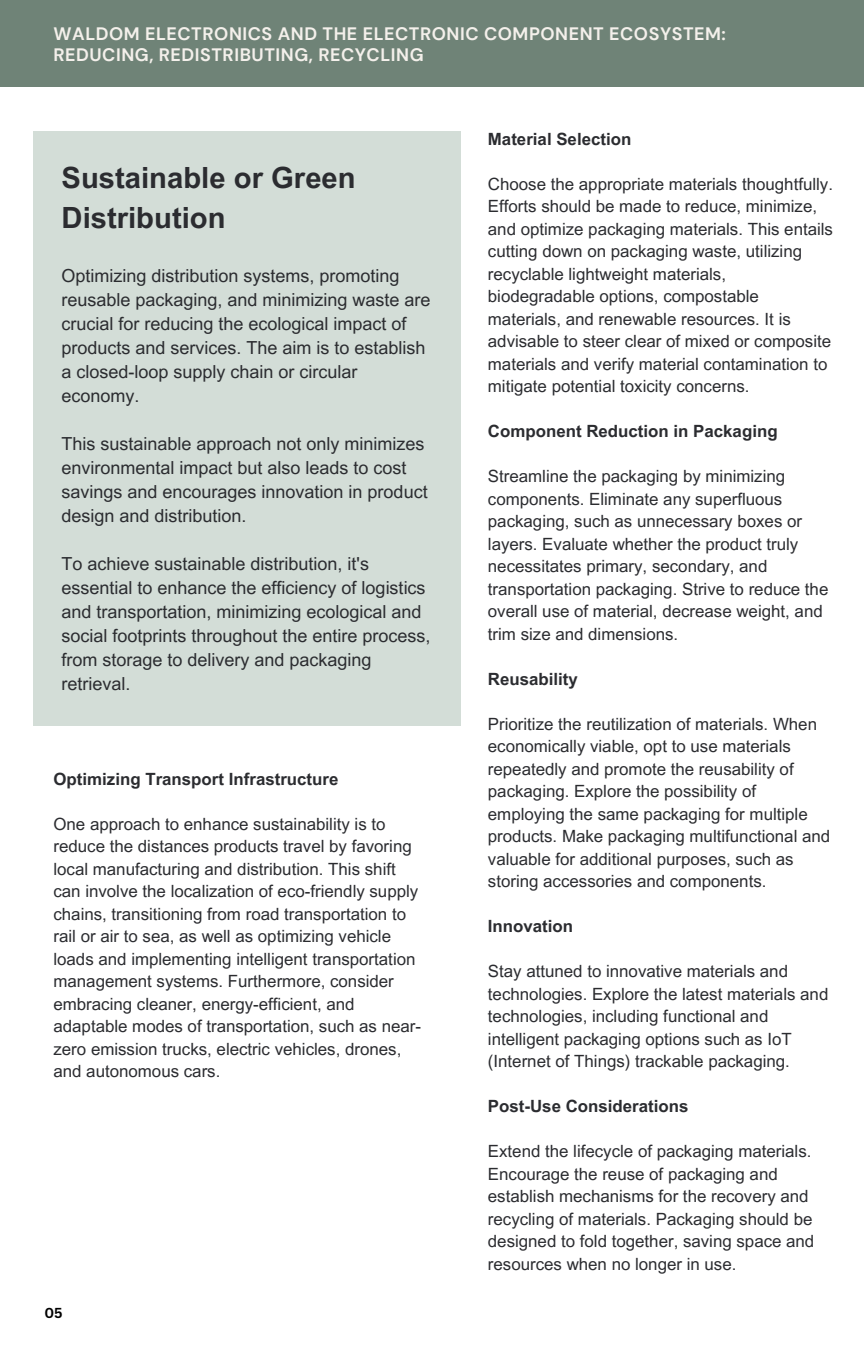
<style>
.page{position:relative;width:864px;height:1350px;background:#fff}
.page>*{position:absolute;margin:0;border:0;box-sizing:border-box;transform-origin:0 0}
.t1{font:700 29.25px/40.5px "Arial MT Pro";color:#2b2c30}
.t2{font:18px/24.1px "Arial MT Pro";color:#2b2c30}
.t3{font:700 18px/20.9px "DM Sans";letter-spacing:.03em;color:#f4f0eb}
.t4{font:16.88px/22.5px "Arial MT Pro";color:#2b2c30}
.t5{font:700 16.88px "Arial MT Pro";color:#2b2c30}
.t6{font:700 14.17px "Canva Sans";color:#000}
</style>
<div class="page">
<div style="left:0;top:0;width:864px;height:86px;background:#6f8377"></div>
<div style="left:34px;top:132px;width:427px;height:594px;background:#d3ddd7"></div>
<p class="t3" style="left:53px;top:23px;width:674px">WALDOM ELECTRONICS AND THE ELECTRONIC COMPONENT ECOSYSTEM:<br>REDUCING, REDISTRIBUTING, RECYCLING</p>
<h2 class="t1" style="left:62px;top:161px;width:296px">Sustainable or Green<br>Distribution</h2>
<h1 class="t2" style="left:62px;top:266px;width:371px">Optimizing distribution systems, promoting reusable packaging, and minimizing waste are crucial for reducing the ecological impact of products and services. The aim is to establish a closed-loop supply chain or circular economy.</h1>
<p class="t2" style="left:62px;top:434px;width:368px">This sustainable approach not only minimizes environmental impact but also leads to cost savings and encourages innovation in product design and distribution.</p>
<p class="t2" style="left:62px;top:554px;width:371px">To achieve sustainable distribution, it's essential to enhance the efficiency of logistics and transportation, minimizing ecological and social footprints throughout the entire process, from storage to delivery and packaging retrieval.</p>
<h3 class="t5" style="left:53px;top:772px;width:287px">Optimizing Transport Infrastructure</h3>
<p class="t4" style="left:53px;top:815px;width:369px">One approach to enhance sustainability is to reduce the distances products travel by favoring local manufacturing and distribution. This shift can involve the localization of eco-friendly supply chains, transitioning from road transportation to rail or air to sea, as well as optimizing vehicle loads and implementing intelligent transportation management systems. Furthermore, consider embracing cleaner, energy-efficient, and adaptable modes of transportation, such as near&shy;zero emission trucks, electric vehicles, drones, and autonomous cars.</p>
<p class="t6" style="left:44px;top:1303px;width:20px">05</p>
<h3 class="t5" style="left:488px;top:132px;width:145px">Material Selection</h3>
<p class="t4" style="left:488px;top:175px;width:347px">Choose the appropriate materials thoughtfully.<br>Efforts should be made to reduce, minimize, and optimize packaging materials. This entails cutting down on packaging waste, utilizing recyclable lightweight materials, biodegradable options, compostable materials, and renewable resources. It is advisable to steer clear of mixed or composite materials and verify material contamination to mitigate potential toxicity concerns.</p>
<h3 class="t5" style="left:488px;top:425px;width:291px">Component Reduction in Packaging</h3>
<p class="t4" style="left:488px;top:467px;width:342px">Streamline the packaging by minimizing components. Eliminate any superfluous packaging, such as unnecessary boxes or layers. Evaluate whether the product truly necessitates primary, secondary, and transportation packaging. Strive to reduce the overall use of material, decrease weight, and trim size and dimensions.</p>
<h3 class="t5" style="left:488px;top:672px;width:92px">Reusability</h3>
<p class="t4" style="left:488px;top:715px;width:344px">Prioritize the reutilization of materials. When economically viable, opt to use materials repeatedly and promote the reusability of packaging. Explore the possibility of employing the same packaging for multiple products. Make packaging multifunctional and valuable for additional purposes, such as storing accessories and components.</p>
<h3 class="t5" style="left:488px;top:920px;width:87px">Innovation</h3>
<p class="t4" style="left:488px;top:962px;width:342px">Stay attuned to innovative materials and technologies. Explore the latest materials and technologies, including functional and intelligent packaging options such as IoT (Internet of Things) trackable packaging.</p>
<h3 class="t5" style="left:488px;top:1100px;width:202px">Post-Use Considerations</h3>
<p class="t4" style="left:488px;top:1142px;width:328px">Extend the lifecycle of packaging materials.<br>Encourage the reuse of packaging and establish mechanisms for the recovery and recycling of materials. Packaging should be designed to fold together, saving space and resources when no longer in use.</p>
</div>
